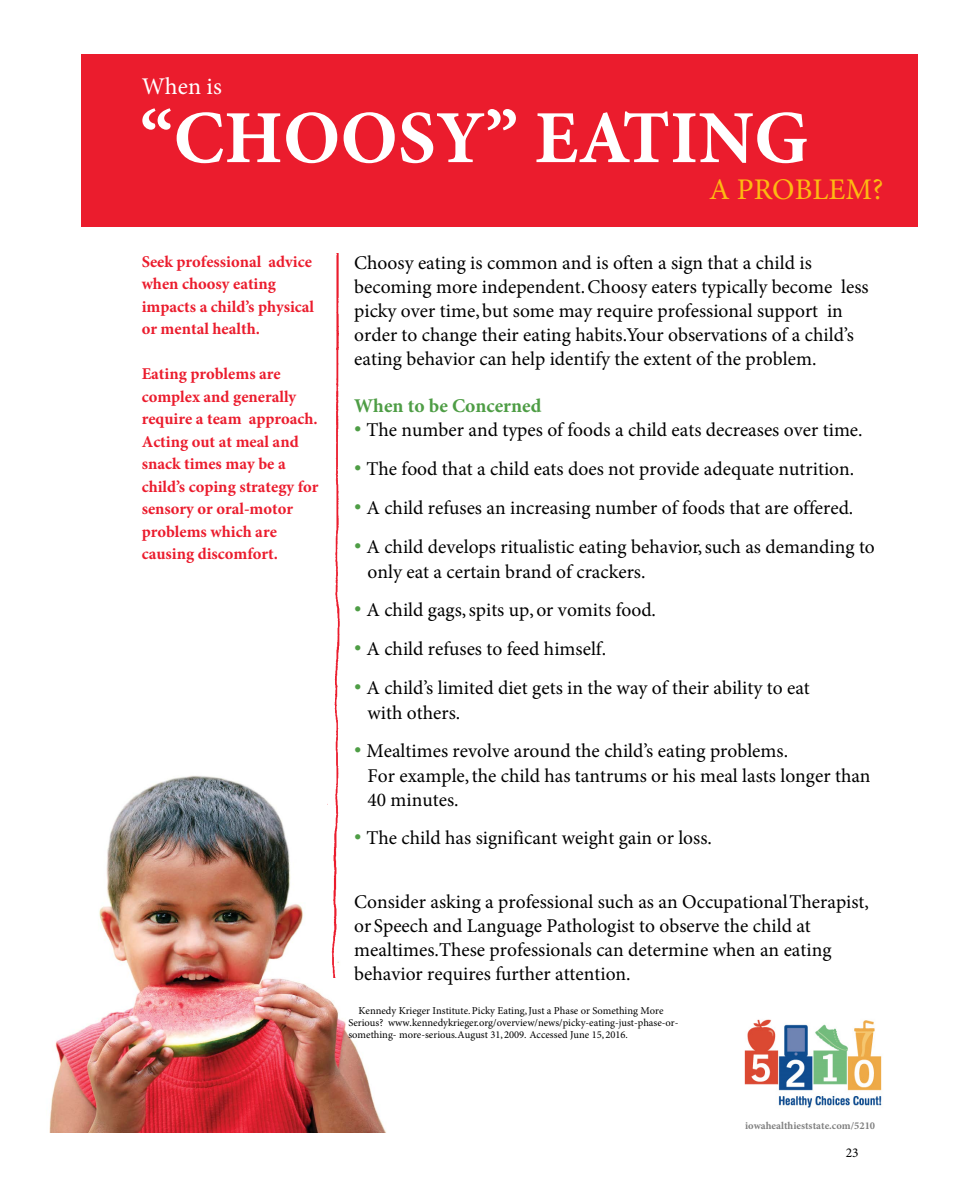
<style>
.page{position:relative;width:972px;height:1188px;background:#fff}
.page>*{position:absolute;margin:0;border:0;box-sizing:border-box;transform-origin:0 0}
.t1{font:700 75px "Minion Pro";color:#fff}
.t2{font:30px "Minion Pro";color:#fdba12}
.t3{font:24px "Minion Pro";color:#fff}
.t4{font:19.5px/24px "Minion Pro";color:#000}
.t5{font:700 19.5px "Minion Pro";color:#4e9d45}
.t6{font:700 16.5px/22.5px "Minion Pro";color:#eb1c2d}
.t7{font:13.5px "Minion Pro";color:#000}
.t8{font:10.5px/12px "Minion Pro";color:#000}
.t9{font:700 10.5px "Minion Pro";color:#808080}
.s1{font-family:"Gill Sans";font-size:21px;color:#4e9d45}
</style>
<div class="page">
<img style="left:49px;top:775px;width:337px;height:357px">
<img style="left:312px;top:254px;width:58px;height:723px">
<div style="left:81px;top:54px;width:836px;height:173px;background:#eb1c2d"></div>
<img style="left:744px;top:1019px;width:138px;height:89px">
<p class="t3" style="left:142px;top:70px;width:82px">When is</p>
<h1 class="t1" style="left:140px;top:85px;width:670px">“CHOOSY” EATING</h1>
<h2 class="t2" style="left:709px;top:169px;width:176px">A PROBLEM?</h2>
<p class="t6" style="left:142px;top:250px;width:174px">Seek professional advice when choosy eating impacts a child’s physical or mental health.</p>
<p class="t6" style="left:142px;top:362px;width:178px">Eating problems are complex and generally require a team approach.<br>Acting out at meal and snack times may be a child’s coping strategy for sensory or oral-motor problems which are causing discomfort.</p>
<p class="t4" style="left:354px;top:250px;width:516px">Choosy eating is common and is often a sign that a child is becoming more independent. Choosy eaters typically become less picky over time, but some may require professional support in order to change their eating habits. Your observations of a child’s eating behavior can help identify the extent of the problem.</p>
<p class="t5" style="left:354px;top:392px;width:189px">When to be Concerned</p>
<p class="t4" style="left:354px;top:418px;width:510px"><span class="s1">•</span> The number and types of foods a child eats decreases over time.</p>
<p class="t4" style="left:354px;top:457px;width:502px"><span class="s1">•</span> The food that a child eats does not provide adequate nutrition.</p>
<p class="t4" style="left:354px;top:496px;width:501px"><span class="s1">•</span> A child refuses an increasing number of foods that are offered.</p>
<p class="t4" style="left:368px;top:535px;width:509px;text-indent:-13px"><span class="s1">•</span> A child develops ritualistic eating behavior, such as demanding to only eat a certain brand of crackers.</p>
<p class="t4" style="left:354px;top:598px;width:303px"><span class="s1">•</span> A child gags, spits up, or vomits food.</p>
<p class="t4" style="left:354px;top:637px;width:253px"><span class="s1">•</span> A child refuses to feed himself.</p>
<p class="t4" style="left:368px;top:676px;width:444px;text-indent:-13px"><span class="s1">•</span> A child’s limited diet gets in the way of their ability to eat with others.</p>
<p class="t4" style="left:368px;top:739px;width:505px;text-indent:-13px"><span class="s1">•</span> Mealtimes revolve around the child’s eating problems.<br>For example, the child has tantrums or his meal lasts longer than<br>40 minutes.</p>
<p class="t4" style="left:354px;top:826px;width:359px"><span class="s1">•</span> The child has significant weight gain or loss.</p>
<p class="t4" style="left:354px;top:889px;width:516px">Consider asking a professional such as an Occupational Therapist, or Speech and Language Pathologist to observe the child at mealtimes. These professionals can determine when an eating behavior requires further attention.</p>
<p class="t8" style="left:348px;top:1005px;width:332px;text-indent:10px">Kennedy Krieger Institute. Picky Eating, Just a Phase or Something More<br>Serious? www.kennedykrieger.org/overview/news/picky-eating-just-phase-or&shy;something- more-serious. August 31, 2009. Accessed June 15, 2016.</p>
<p class="t9" style="left:745px;top:1118px;width:131px">iowahealthieststate.com/5210</p>
<p class="t7" style="left:846px;top:1143px;width:14px">23</p>
</div>
